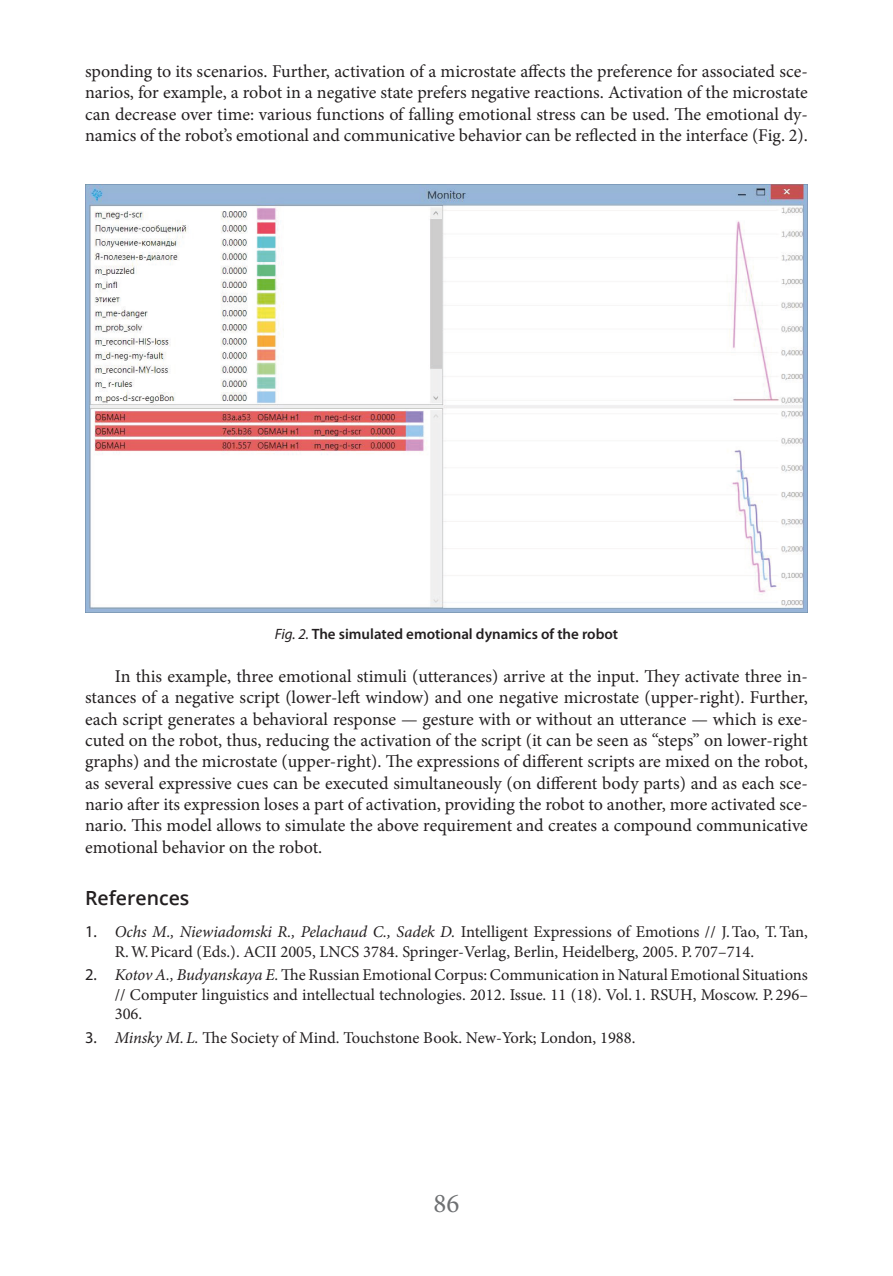
<style>
.page{position:relative;width:893px;height:1276px;background:#fff}
.page>*{position:absolute;margin:0;border:0;box-sizing:border-box;transform-origin:0 0}
.t1{font:27px "Minion Pro";color:#6e7072}
._10-Подпараграф_лит{font:600 19.5px "Open Sans";color:#231f20}
._07-Текст12{font:18px/21.3px "Minion Pro";color:#231f20;text-align:justify}
.t2{font:16.5px/19.5px "Minion Pro";color:#231f20}
.Подписи_к_рисункам_ц{font:600 15px "Myriad Pro";color:#231f20}
.s1{font-weight:400;font-style:italic}
.s2{font-family:"Myriad Pro"}
.s3{font-style:italic}
</style>
<div class="page">
<img style="left:85px;top:185px;width:722px;height:428px">
<p class="_07-Текст12" style="left:85px;top:61px;width:724px">sponding to its scenarios. Further, activation of a microstate affects the preference for associated sce&shy;narios, for example, a robot in a negative state prefers negative reactions. Activation of the microstate can decrease over time: various functions of falling emotional stress can be used. The emotional dy&shy;namics of the robot’s emotional and communicative behavior can be reflected in the interface (Fig. 2).</p>
<p class="Подписи_к_рисункам_ц" style="left:275px;top:625px;width:345px"><span class="s1">Fig. 2.</span> The simulated emotional dynamics of the robot</p>
<p class="_07-Текст12" style="left:85px;top:666px;width:724px;text-indent:30px">In this example, three emotional stimuli (utterances) arrive at the input. They activate three in&shy;stances of a negative script (lower-left window) and one negative microstate (upper-right). Further, each script generates a behavioral response — gesture with or without an utterance — which is exe&shy;cuted on the robot, thus, reducing the activation of the script (it can be seen as “steps” on lower-right graphs) and the microstate (upper-right). The expressions of different scripts are mixed on the robot, as several expressive cues can be executed simultaneously (on different body parts) and as each sce&shy;nario after its expression loses a part of activation, providing the robot to another, more activated sce&shy;nario. This model allows to simulate the above requirement and creates a compound communicative emotional behavior on the robot.</p>
<p class="_10-Подпараграф_лит" style="left:85px;top:884px;width:106px">References</p>
<p class="t2" style="left:115px;top:922px;width:695px;text-indent:-30px"><span class="s2">1.</span> <span class="s3">Ochs M., Niewiadomski R., Pelachaud C., Sadek D.</span> Intelligent Expressions of Emotions // J.Tao, T.Tan,<br>R.W.Picard (Eds.). ACII 2005, LNCS 3784. Springer-Verlag, Berlin, Heidelberg, 2005. P. 707–714.</p>
<p class="t2" style="left:115px;top:965px;width:695px;text-align:justify;text-indent:-30px"><span class="s2">2.</span> <span class="s3">Kotov A., Budyanskaya E.</span> The Russian Emotional Corpus: Communication in Natural Emotional Situations // Computer linguistics and intellectual technologies. 2012. Issue. 11 (18). Vol. 1. RSUH, Moscow. P. 296– 306.</p>
<p class="t2" style="left:85px;top:1028px;width:552px"><span class="s2">3.</span> <span class="s3">Minsky M.L.</span> The Society of Mind. Touchstone Book. New-York; London, 1988.</p>
<h1 class="t1" style="left:433px;top:1185px;width:27px">86</h1>
</div>
